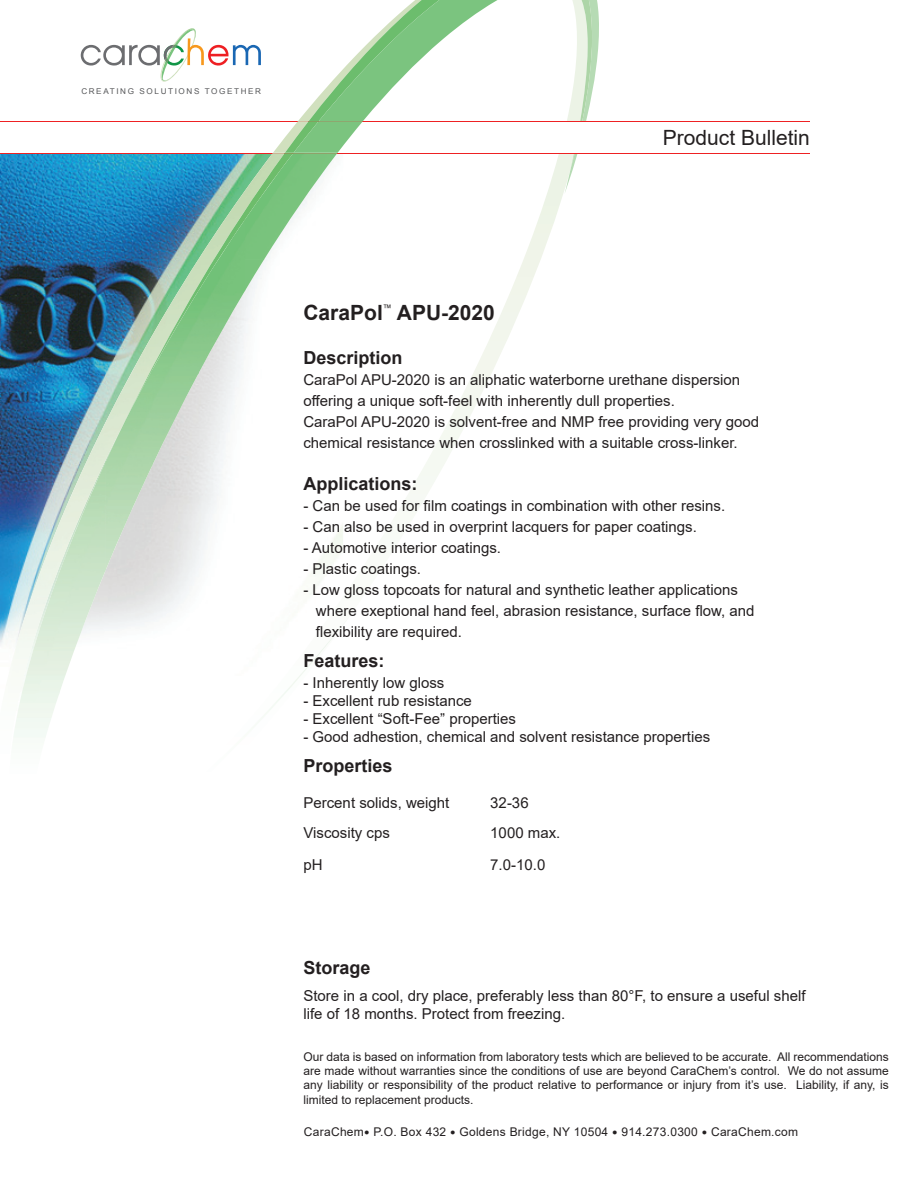
<style>
.page{position:relative;width:918px;height:1188px;background:#fff}
.page>*{position:absolute;margin:0;border:0;box-sizing:border-box;transform-origin:0 0}
.t1{font:700 21px "Arial";color:#231f20}
.t2{font:21px "Arial";color:#231f20}
.t3{font:700 18px "Arial";color:#231f20}
.t4{font:15px/21px "Arial";color:#231f20}
.t5{font:12px/14.4px "Arial";letter-spacing:.025em;color:#231f20;text-align:justify}
.t6{font:9px "Arial";color:#231f20}
.t7{font:7.95px "Arial";letter-spacing:.2em;color:#57585a}
.s1{font-size:9px}
</style>
<div class="page">
<svg style="left:398px;top:153px;width:167px;height:359px"></svg>
<svg style="left:565px;top:0;width:35px;height:192px"></svg>
<img style="left:571px;top:0;width:21px;height:168px">
<div style="left:0;top:121px;width:864px;height:32px;background:#fff"></div>
<svg style="left:0;top:153px;width:8px;height:479px"></svg>
<img style="left:0;top:632px;width:8px;height:13px">
<svg style="left:8px;top:153px;width:329px;height:557px"></svg>
<img style="left:293px;top:154px;width:44px;height:106px">
<img style="left:152px;top:421px;width:47px;height:46px">
<img style="left:105px;top:370px;width:47px;height:201px">
<img style="left:59px;top:461px;width:47px;height:234px">
<img style="left:13px;top:572px;width:46px;height:165px">
<img style="left:125px;top:153px;width:168px;height:268px">
<svg style="left:273px;top:0;width:225px;height:154px"></svg>
<svg style="left:81px;top:28px;width:180px;height:54px"></svg>
<p class="t7" style="left:81px;top:86px;width:181px">CREATING SOLUTIONS TOGETHER</p>
<h1 class="t2" style="left:663px;top:123px;width:149px">Product Bulletin</h1>
<h1 class="t1" style="left:303px;top:298px;width:81px">CaraPol</h1>
<p class="t6" style="left:383px;top:302px;width:10px">™</p>
<h1 class="t1" style="left:397px;top:298px;width:100px">APU-2020</h1>
<p class="t3" style="left:303px;top:345px;width:101px">Description</p>
<p class="t4" style="left:303px;top:369px;width:457px">CaraPol APU-2020 is an aliphatic waterborne urethane dispersion offering a unique soft-feel with inherently dull properties.<br>CaraPol APU-2020 is solvent-free and NMP free providing very good chemical resistance when crosslinked with a suitable cross-linker.</p>
<p class="t3" style="left:303px;top:471px;width:116px">Applications:</p>
<p class="t4" style="left:303px;top:495px;width:423px">- Can be used for film coatings in combination with other resins.</p>
<p class="t4" style="left:303px;top:516px;width:395px">- Can also be used in overprint lacquers for paper coatings.</p>
<p class="t4" style="left:303px;top:537px;width:199px">- Automotive interior coatings.</p>
<p class="t4" style="left:303px;top:558px;width:119px">- Plastic coatings.</p>
<p class="t4" style="left:316px;top:579px;width:440px;text-indent:-13px">- Low gloss topcoats for natural and synthetic leather applications where exeptional hand feel, abrasion resistance, surface flow, and flexibility are required.</p>
<p class="t3" style="left:303px;top:648px;width:83px">Features:</p>
<p class="t4" style="left:303px;top:672px;width:142px">- Inherently low gloss</p>
<p class="t4" style="left:303px;top:690px;width:170px">- Excellent rub resistance</p>
<p class="t4" style="left:303px;top:708px;width:214px">- Excellent “Soft-Fee” properties</p>
<p class="t4" style="left:303px;top:726px;width:408px">- Good adhestion, chemical and solvent resistance properties</p>
<p class="t3" style="left:303px;top:753px;width:91px">Properties</p>
<p class="t4" style="left:303px;top:793px;width:147px">Percent solids, weight</p>
<p class="t4" style="left:490px;top:793px;width:40px">32-36</p>
<p class="t4" style="left:303px;top:823px;width:88px">Viscosity cps</p>
<p class="t4" style="left:490px;top:823px;width:72px">1000 max.</p>
<p class="t4" style="left:303px;top:855px;width:21px">pH</p>
<p class="t4" style="left:490px;top:855px;width:57px">7.0-10.0</p>
<p class="t3" style="left:303px;top:955px;width:69px">Storage</p>
<p class="t4" style="left:303px;top:987px;width:504px;line-height:18px">Store in a cool, dry place, preferably less than 80°F, to ensure a useful shelf life of 18 months. Protect from freezing.</p>
<p class="t5" style="left:303px;top:1049px;width:587px">Our data is based on information from laboratory tests which are believed to be accurate. All recommendations are made without warranties since the conditions of use are beyond CaraChem’s control. We do not assume any liability or responsibility of the product relative to performance or injury from it’s use. Liability, if any, is limited to replacement products.</p>
<p class="t5" style="left:304px;top:1125px;width:496px">CaraChem<span class="s1">●</span> P.O. Box 432 <span class="s1">●</span> Goldens Bridge, NY 10504 <span class="s1">●</span> 914.273.0300 <span class="s1">●</span> CaraChem.com</p>
</div>
